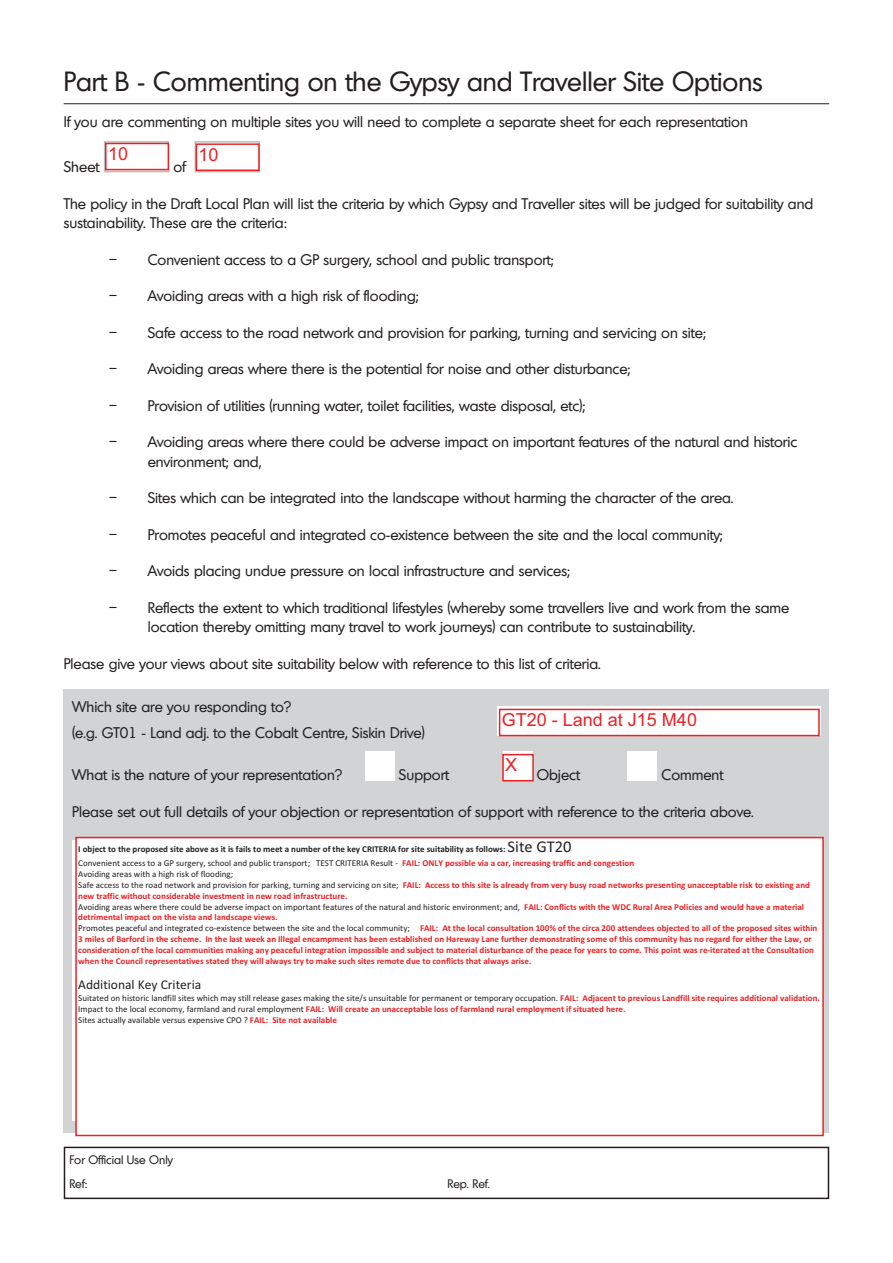
<style>
.page{position:relative;width:893px;height:1263px;background:#fff}
.page>*{position:absolute;margin:0;border:0;box-sizing:border-box;transform-origin:0 0}
.t1{font:27px "Montreal";color:#231f20}
.t2{font:18px "Arial";color:#ed2024}
.t3{font:15px/19.5px "Montreal";color:#231f20}
.t4{font:13.5px "Calibri";color:#231f20}
.t5{font:12px/23.7px "Montreal";color:#231f20}
.t6{font:700 9px/10.8px "Calibri";color:#ed2024}
.t7{font:9px/10.8px "Calibri";color:#231f20}
.t8{font:700 9px/14.1px "Calibri";color:#231f20}
.s1{font-weight:400;font-size:16.5px}
.s2{font-weight:400}
.s3{color:#ed2024}
.s4{font-weight:400;color:#231f20}
.s5{font-weight:700;color:#ed2024}
</style>
<div class="page">
<hr style="left:64px;top:104px;width:765px;height:1px;background:#231f20">
<div style="left:104px;top:141px;width:65px;height:31px;border:2px solid #bbbdc0"></div>
<div style="left:195px;top:141px;width:65px;height:31px;border:2px solid #bbbdc0"></div>
<div style="left:64px;top:689px;width:765px;height:443px;background:#d1d3d4"></div>
<div style="left:365px;top:751px;width:29px;height:29px;background:#fff"></div>
<svg style="left:503px;top:751px;width:29px;height:3px"></svg>
<div style="left:627px;top:751px;width:30px;height:29px;background:#fff"></div>
<div style="left:64px;top:1147px;width:765px;height:52px;border:2px solid #231f20"></div>
<div style="left:497px;top:706px;width:324px;height:30px;background:linear-gradient(to right,#f9bfc0,#f9bfc0)"></div>
<div style="left:76px;top:838px;width:747px;height:298px;background:#fff"></div>
<div style="left:75px;top:837px;width:749px;height:299px;border:2px solid #ed2024"></div>
<div style="left:503px;top:755px;width:30px;height:26px;background:#fff"></div>
<div style="left:502px;top:754px;width:32px;height:27px;border:2px solid #ed2024"></div>
<div style="left:500px;top:709px;width:319px;height:27px;background:#fff"></div>
<div style="left:499px;top:709px;width:321px;height:27px;border:2px solid #ed2024"></div>
<div style="left:105px;top:143px;width:64px;height:27px;border:2px solid #ed2024"></div>
<div style="left:196px;top:143px;width:64px;height:28px;border:2px solid #ed2024"></div>
<h1 class="t1" style="left:64px;top:71px;width:700px">Part B - Commenting on the Gypsy and Traveller Site Options</h1>
<p class="t3" style="left:64px;top:114px;width:685px">If you are commenting on multiple sites you will need to complete a separate sheet for each representation</p>
<p class="t3" style="left:64px;top:159px;width:37px">Sheet</p>
<p class="t3" style="left:173px;top:159px;width:14px">of</p>
<p class="t3" style="left:64px;top:195px;width:751px">The policy in the Draft Local Plan will list the criteria by which Gypsy and Traveller sites will be judged for suitability and sustainability. These are the criteria:</p>
<p class="t3" style="left:109px;top:251px;width:447px">– Convenient access to a GP surgery, school and public transport;</p>
<p class="t3" style="left:109px;top:288px;width:312px">– Avoiding areas with a high risk of flooding;</p>
<p class="t3" style="left:109px;top:324px;width:599px">– Safe access to the road network and provision for parking, turning and servicing on site;</p>
<p class="t3" style="left:109px;top:361px;width:523px">– Avoiding areas where there is the potential for noise and other disturbance;</p>
<p class="t3" style="left:109px;top:397px;width:478px">– Provision of utilities (running water, toilet facilities, waste disposal, etc);</p>
<p class="t3" style="left:148px;top:434px;width:651px;text-indent:-39px">– Avoiding areas where there could be adverse impact on important features of the natural and historic environment; and,</p>
<p class="t3" style="left:109px;top:490px;width:626px">– Sites which can be integrated into the landscape without harming the character of the area.</p>
<p class="t3" style="left:109px;top:526px;width:616px">– Promotes peaceful and integrated co-existence between the site and the local community;</p>
<p class="t3" style="left:109px;top:563px;width:463px">– Avoids placing undue pressure on local infrastructure and services;</p>
<p class="t3" style="left:148px;top:599px;width:643px;text-indent:-39px">– Reflects the extent to which traditional lifestyles (whereby some travellers live and work from the same location thereby omitting many travel to work journeys) can contribute to sustainability.</p>
<p class="t3" style="left:64px;top:655px;width:538px">Please give your views about site suitability below with reference to this list of criteria.</p>
<p class="t3" style="left:72px;top:696px;width:354px;line-height:25.5px">Which site are you responding to?<br>(e.g. GT01 - Land adj. to the Cobalt Centre, Siskin Drive)</p>
<p class="t3" style="left:72px;top:767px;width:272px">What is the nature of your representation?</p>
<p class="t3" style="left:399px;top:767px;width:52px">Support</p>
<p class="t3" style="left:537px;top:767px;width:45px">Object</p>
<p class="t3" style="left:661px;top:767px;width:63px">Comment</p>
<p class="t3" style="left:72px;top:803px;width:683px">Please set out full details of your objection or representation of support with reference to the criteria above.</p>
<p class="t2" style="left:108px;top:147px;width:22px">10</p>
<p class="t2" style="left:199px;top:148px;width:22px">10</p>
<p class="t2" style="left:502px;top:713px;width:197px">GT20 - Land at J15 M40</p>
<p class="t2" style="left:505px;top:758px;width:14px">X</p>
<p class="t8" style="left:78px;top:843px;width:557px">I object to the proposed site above as it is fails to meet a number of the key CRITERIA for site suitability as follows: <span class="s1">Site GT20<br></span><span class="s2">Convenient access to a GP surgery, school and public transport; TEST CRITERIA Result -</span> <span class="s3">FAIL: ONLY possible via a car, increasing traffic and congestion</span></p>
<p class="t6" style="left:78px;top:870px;width:741px"><span class="s4">Avoiding areas with a high risk of flooding;<br>Safe access to the road network and provision for parking, turning and servicing on site;</span> FAIL: Access to this site is already from very busy road networks presenting unacceptable risk to existing and new traffic without considerable investment in new road infrastructure.<br><span class="s4">Avoiding areas where there could be adverse impact on important features of the natural and historic environment; and,</span> FAIL: Conflicts with the WDC Rural Area Policies and would have a material detrimental impact on the vista and landscape views.<br><span class="s4">Promotes peaceful and integrated co-existence between the site and the local community;</span> FAIL: At the local consultation 100% of the circa 200 attendees objected to all of the proposed sites within 3 miles of Barford in the scheme. In the last week an Illegal encampment has been established on Hareway Lane further demonstrating some of this community has no regard for either the Law, or consideration of the local communities making any peaceful integration impossible and subject to material disturbance of the peace for years to come. This point was re-iterated at the Consultation when the Council representatives stated they will always try to make such sites remote due to conflicts that always arise.</p>
<p class="t4" style="left:78px;top:979px;width:124px">Additional Key Criteria</p>
<p class="t7" style="left:78px;top:994px;width:743px">Suitated on historic landfill sites which may still release gases making the site/s unsuitable for permanent or temporary occupation. <span class="s5">FAIL: Adjacent to previous Landfill site requires additional validation.<br></span>Impact to the local economy, farmland and rural employment <span class="s5">FAIL: Will create an unacceptable loss of farmland rural employment if situated here.<br></span>Sites actually available versus expensive CPO ? <span class="s5">FAIL: Site not available</span></p>
<p class="t5" style="left:69px;top:1149px;width:105px">For Official Use Only<br>Ref:</p>
<p class="t5" style="left:447px;top:1173px;width:44px">Rep. Ref.</p>
</div>
